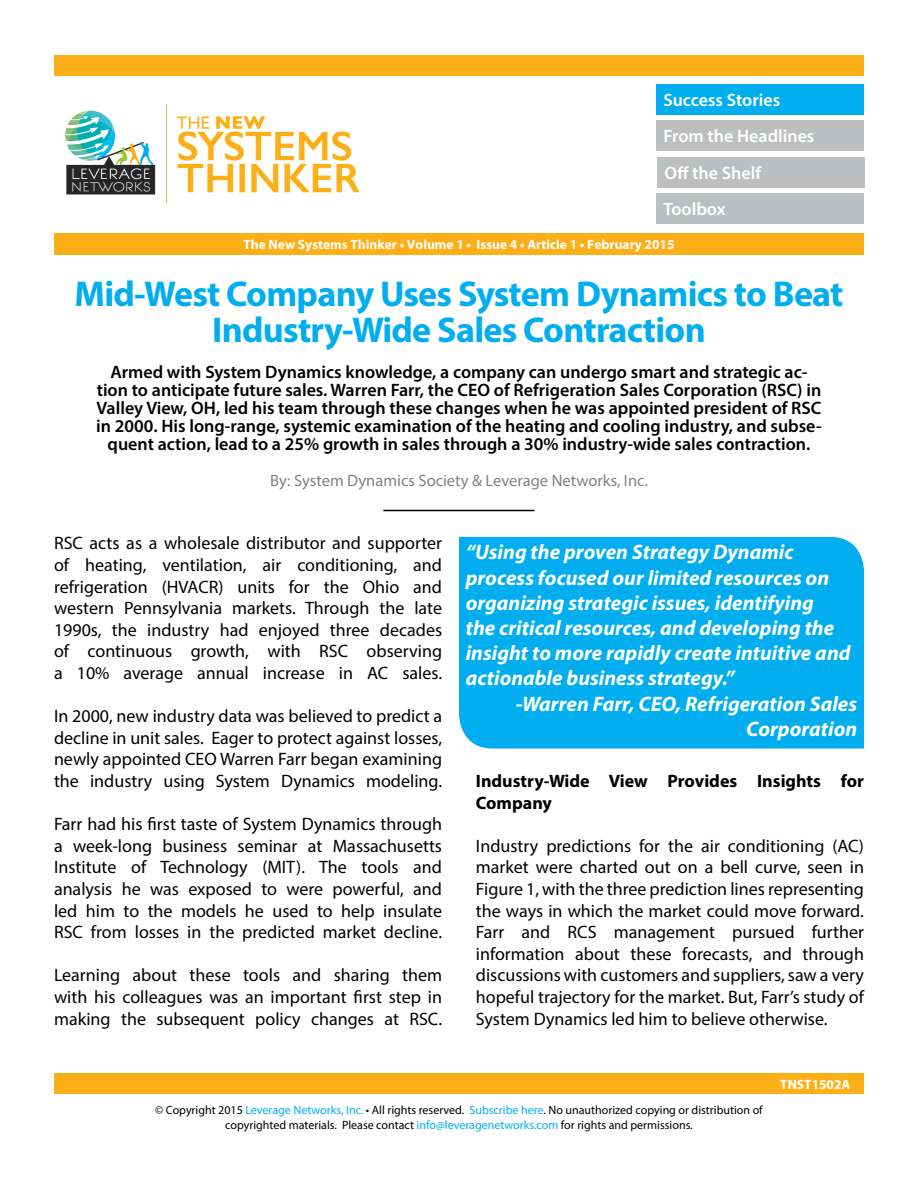
<style>
.page{position:relative;width:918px;height:1188px;background:#fff}
.page>*{position:absolute;margin:0;border:0;box-sizing:border-box;transform-origin:0 0}
.t1{font:700 36px/36px "Myriad Pro";letter-spacing:-.02em;color:#00aeef;text-align:center}
.t2{font:italic 700 21px/25.2px "Myriad Pro";color:#fff}
.t3{font:18px/21.6px "Myriad Pro";color:#000;text-align:justify}
.t4{font:600 18px/18px "Myriad Pro";color:#000;text-align:center}
.t5{font:600 18px/36.5px "Myriad Pro";color:#fff}
.t6{font:700 18px/21.6px "Myriad Pro";color:#000}
.t7{font:16.5px "Myriad Pro";color:#808285}
.t8{font:700 13.5px "Myriad Pro";color:#fff}
.t9{font:12px/14.4px "Myriad Pro";color:#000;text-align:center}
.s1{color:#00aeef}
</style>
<div class="page">
<img style="left:65px;top:104px;width:295px;height:99px">
<div style="left:54px;top:233px;width:810px;height:21px;background:#fcaf17"></div>
<div style="left:657px;top:84px;width:207px;height:30px;background:#00aeef"></div>
<div style="left:657px;top:121px;width:207px;height:30px;background:#bcbec0"></div>
<div style="left:657px;top:193px;width:207px;height:31px;background:#bcbec0"></div>
<div style="left:54px;top:55px;width:810px;height:20px;background:#fcaf17"></div>
<div style="left:54px;top:1074px;width:810px;height:20px;background:#fcaf17"></div>
<div style="left:658px;top:157px;width:207px;height:30px;background:#bcbec0"></div>
<hr style="left:383px;top:510px;width:152px;height:1px;background:#000">
<div style="left:459px;top:537px;width:405px;height:212px;background:#00aeef"></div>
<p class="t5" style="left:663px;top:81px;width:153px">Success Stories<br>From the Headlines</p>
<p class="t5" style="left:664px;top:154px;width:98px">Off the Shelf</p>
<p class="t5" style="left:663px;top:191px;width:64px">Toolbox</p>
<p class="t8" style="left:243px;top:236px;width:433px">The New Systems Thinker • Volume 1 • Issue 4 • Article 1 • February 2015</p>
<h1 class="t1" style="left:74px;top:275px;width:771px">Mid-West Company Uses System Dynamics to Beat<br>Industry-Wide Sales Contraction</h1>
<p class="t4" style="left:96px;top:363px;width:727px">Armed with System Dynamics knowledge, a company can undergo smart and strategic ac&shy;tion to anticipate future sales. Warren Farr, the CEO of Refrigeration Sales Corporation (RSC) in Valley View, OH, led his team through these changes when he was appointed president of RSC in 2000. His long-range, systemic examination of the heating and cooling industry, and subse&shy;quent action, lead to a 25% growth in sales through a 30% industry-wide sales contraction.</p>
<p class="t7" style="left:270px;top:470px;width:379px">By: System Dynamics Society &amp; Leverage Networks, Inc.</p>
<p class="t3" style="left:54px;top:532px;width:390px">RSC acts as a wholesale distributor and supporter of heating, ventilation, air conditioning, and refrigeration (HVACR) units for the Ohio and western Pennsylvania markets. Through the late 1990s, the industry had enjoyed three decades of continuous growth, with RSC observing a 10% average annual increase in AC sales.</p>
<p class="t3" style="left:54px;top:705px;width:390px">In 2000, new industry data was believed to predict a decline in unit sales. Eager to protect against losses, newly appointed CEO Warren Farr began examining the industry using System Dynamics modeling.</p>
<p class="t3" style="left:54px;top:813px;width:390px">Farr had his first taste of System Dynamics through a week-long business seminar at Massachusetts Institute of Technology (MIT). The tools and analysis he was exposed to were powerful, and led him to the models he used to help insulate RSC from losses in the predicted market decline.</p>
<p class="t3" style="left:54px;top:964px;width:390px">Learning about these tools and sharing them with his colleagues was an important first step in making the subsequent policy changes at RSC.</p>
<p class="t2" style="left:466px;top:539px;width:386px">“Using the proven Strategy Dynamic process focused our limited resources on organizing strategic issues, identifying<br>the critical resources, and developing the insight to more rapidly create intuitive and actionable business strategy.”</p>
<p class="t2" style="left:516px;top:690px;width:343px;text-align:right">-Warren Farr, CEO, Refrigeration Sales<br>Corporation</p>
<p class="t6" style="left:476px;top:770px;width:390px">Industry-Wide View Provides Insights for<br>Company</p>
<p class="t3" style="left:476px;top:835px;width:390px">Industry predictions for the air conditioning (AC) market were charted out on a bell curve, seen in Figure 1, with the three prediction lines representing the ways in which the market could move forward.<br>Farr and RCS management pursued further information about these forecasts, and through discussions with customers and suppliers, saw a very hopeful trajectory for the market. But, Farr’s study of System Dynamics led him to believe otherwise.</p>
<p class="t8" style="left:780px;top:1076px;width:72px">TNST1502A</p>
<p class="t9" style="left:155px;top:1103px;width:609px">© Copyright 2015 <span class="s1">Leverage Networks, Inc.</span> • All rights reserved. <span class="s1">Subscribe here</span>. No unauthorized copying or distribution of copyrighted materials. Please contact <span class="s1">info@leveragenetworks.com</span> for rights and permissions.</p>
</div>
